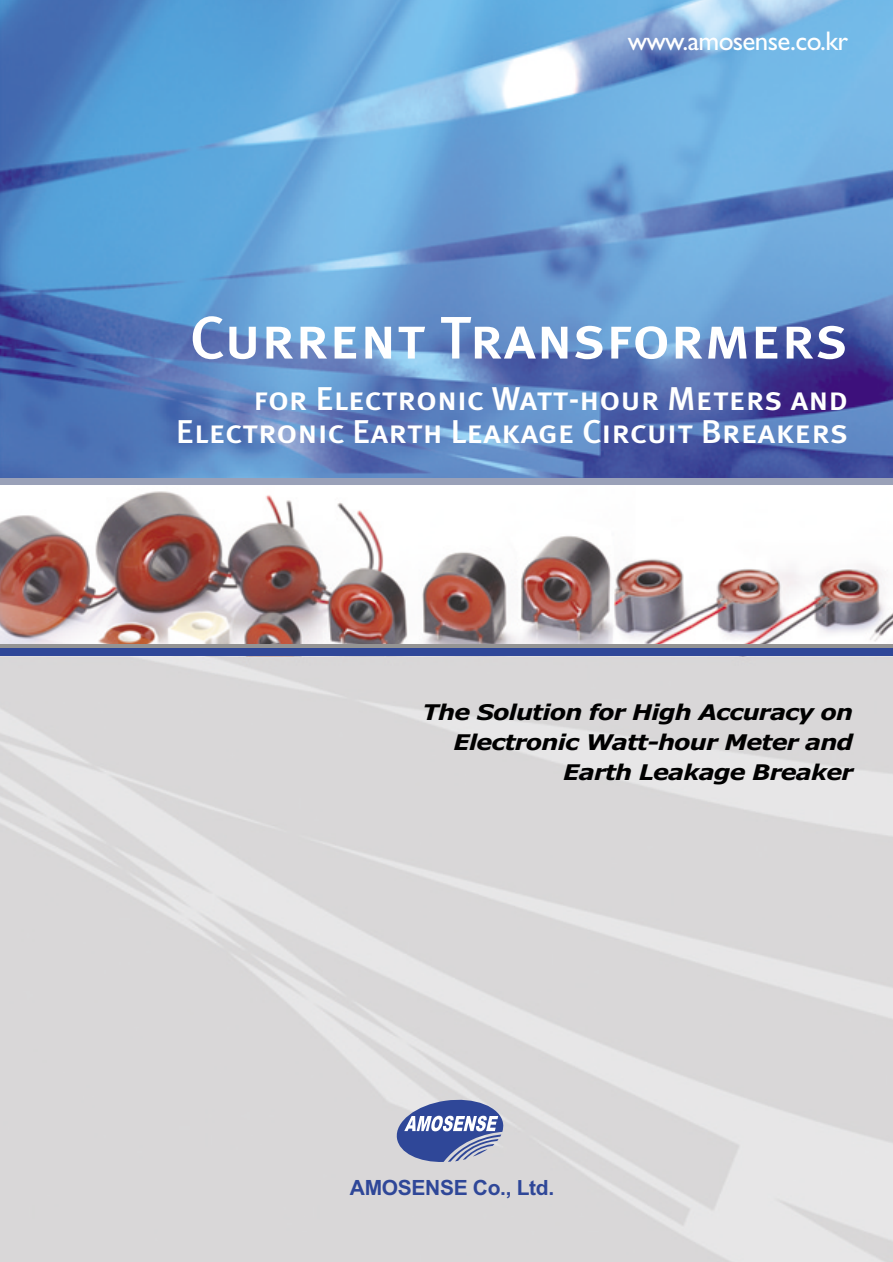
<style>
.page{position:relative;width:893px;height:1262px;background:#fff}
.page>*{position:absolute;margin:0;border:0;box-sizing:border-box;transform-origin:0 0}
.t1{font:60px "Meta Plus Medium Caps";color:#fff;scale:1.05 1}
.t2{font:33px/33px "Meta Plus Medium Caps";color:#fff;text-align:right;scale:1.05 1}
.t3{font:27px "Gill Sans";letter-spacing:-.025em;color:#fff}
.t4{font:italic 700 21.6px/30px "Verdana";letter-spacing:-.035em;color:#000;text-align:right;scale:1.11 1}
.t5{font:700 21px "Arial";letter-spacing:-.015em;color:#2f4798}
</style>
<div class="page">
<img style="left:1px;top:0;width:891px;height:1262px">
<svg style="left:394px;top:1096px;width:109px;height:66px;background:#8490bb"></svg>
<div style="left:1px;top:478px;width:891px;height:6px;background:#9aa1b8"></div>
<hr style="left:1px;top:644px;width:891px;height:4px;background:#949494">
<div style="left:1px;top:648px;width:891px;height:8px;background:#2f4798"></div>
<p class="t3" style="left:627px;top:31px;width:222px">www.amosense.co.kr</p>
<h1 class="t1" style="left:190px;top:303px;width:628px">Current Transformers</h1>
<h2 class="t2" style="left:176px;top:382px;width:641px">for Electronic Watt-hour Meters and<br>Electronic Earth Leakage Circuit Breakers</h2>
<p class="t4" style="left:422px;top:699px;width:389px">The Solution for High Accuracy on<br>Electronic Watt-hour Meter and<br>Earth Leakage Breaker</p>
<p class="t5" style="left:350px;top:1179px;width:206px">AMOSENSE Co., Ltd.</p>
</div>
